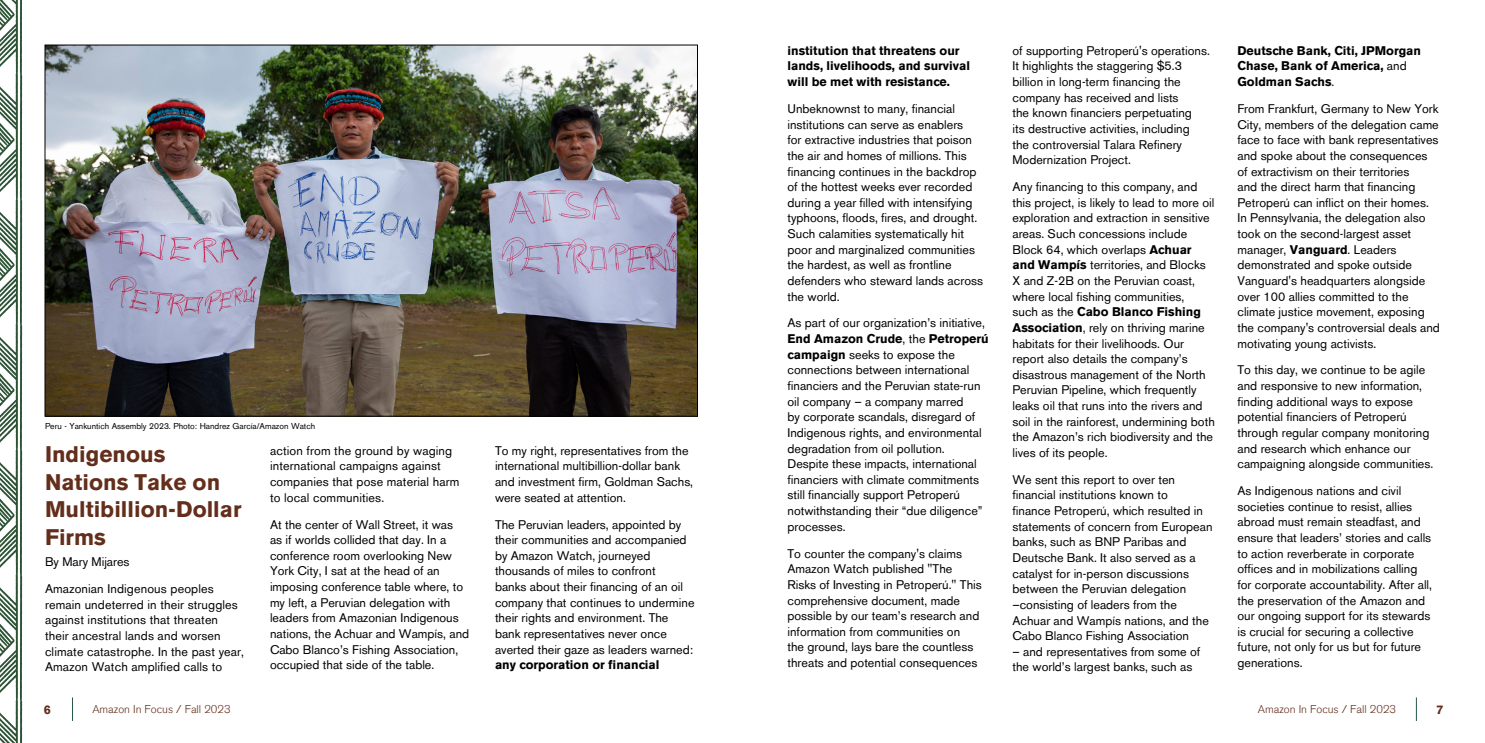
<style>
.page{position:relative;width:1485px;height:743px;background:#fff}
.page>*{position:absolute;margin:0;border:0;box-sizing:border-box;transform-origin:0 0}
.t1{font:700 22.5px/27.5px "Akzidenz Grotesk BE";color:#632e1b}
.t2{font:12.5px/15.6px "Akzidenz Grotesk BE";color:#000}
.t3{font:700 12.5px/15.6px "Akzidenz Grotesk BE";color:#000}
.t4{font:700 12.5px "Akzidenz Grotesk BE";color:#632e1b}
.t5{font:300 11.25px "Akzidenz Grotesk BE";color:#632e1b}
.t6{font:8.5px "Akzidenz Grotesk BE";color:#000}
.s1{font-weight:700}
.s2{font-weight:400}
</style>
<div class="page">
<svg style="left:0;top:0;width:22px;height:742px"></svg>
<svg style="left:72px;top:697px;width:1px;height:24px"></svg>
<svg style="left:1416px;top:697px;width:1px;height:24px"></svg>
<img style="left:47px;top:47px;width:649px;height:367px">
<p class="t6" style="left:45px;top:421px;width:272px">Peru - Yankuntich Assembly 2023. Photo: Handrez García/Amazon Watch</p>
<h1 class="t1" style="left:45px;top:441px;width:198px">Indigenous<br>Nations Take on<br>Multibillion-Dollar<br>Firms</h1>
<p class="t2" style="left:45px;top:548px;width:170px;line-height:26.9px">By Mary Mijares<br>Amazonian Indigenous peoples</p>
<p class="t2" style="left:45px;top:596px;width:201px">remain undeterred in their struggles against institutions that threaten their ancestral lands and worsen climate catastrophe. In the past year, Amazon Watch amplified calls to</p>
<p class="t2" style="left:270px;top:442px;width:191px">action from the ground by waging international campaigns against companies that pose material harm to local communities.</p>
<p class="t2" style="left:270px;top:516px;width:201px">At the center of Wall Street, it was<br>as if worlds collided that day. In a conference room overlooking New York City, I sat at the head of an imposing conference table where, to my left, a Peruvian delegation with leaders from Amazonian Indigenous nations, the Achuar and Wampís, and Cabo Blanco’s Fishing Association, occupied that side of the table.</p>
<p class="t2" style="left:495px;top:442px;width:200px">To my right, representatives from the international multibillion-dollar bank and investment firm, Goldman Sachs, were seated at attention.</p>
<p class="t2" style="left:495px;top:516px;width:201px">The Peruvian leaders, appointed by their communities and accompanied by Amazon Watch, journeyed thousands of miles to confront<br>banks about their financing of an oil company that continues to undermine their rights and environment. The bank representatives never once averted their gaze as leaders warned:</p>
<p class="t3" style="left:495px;top:657px;width:166px">any corporation or financial</p>
<p class="t3" style="left:788px;top:43px;width:184px">institution that threatens our lands, livelihoods, and survival will be met with resistance.</p>
<p class="t2" style="left:788px;top:101px;width:197px">Unbeknownst to many, financial institutions can serve as enablers<br>for extractive industries that poison the air and homes of millions. This financing continues in the backdrop of the hottest weeks ever recorded during a year filled with intensifying typhoons, floods, fires, and drought.<br>Such calamities systematically hit poor and marginalized communities the hardest, as well as frontline defenders who steward lands across the world.</p>
<p class="t2" style="left:788px;top:315px;width:203px">As part of our organization’s initiative, <span class="s1">End Amazon Crude</span>, the <span class="s1">Petroperú campaign</span> seeks to expose the connections between international financiers and the Peruvian state-run oil company – a company marred<br>by corporate scandals, disregard of Indigenous rights, and environmental degradation from oil pollution.<br>Despite these impacts, international financiers with climate commitments still financially support Petroperú notwithstanding their “due diligence” processes.</p>
<p class="t2" style="left:788px;top:545px;width:196px">To counter the company's claims Amazon Watch published "The Risks of Investing in Petroperú." This comprehensive document, made possible by our team’s research and information from communities on<br>the ground, lays bare the countless threats and potential consequences</p>
<p class="t2" style="left:1012px;top:43px;width:199px">of supporting Petroperú's operations.<br>It highlights the staggering $5.3 billion in long-term financing the company has received and lists<br>the known financiers perpetuating<br>its destructive activities, including<br>the controversial Talara Refinery Modernization Project.</p>
<p class="t2" style="left:1012px;top:179px;width:204px">Any financing to this company, and this project, is likely to lead to more oil exploration and extraction in sensitive areas. Such concessions include Block 64, which overlaps <span class="s1">Achuar and Wampís</span> territories, and Blocks X and Z-2B on the Peruvian coast, where local fishing communities,<br>such as the <span class="s1">Cabo Blanco Fishing Association</span>, rely on thriving marine habitats for their livelihoods. Our report also details the company’s disastrous management of the North Peruvian Pipeline, which frequently leaks oil that runs into the rivers and soil in the rainforest, undermining both the Amazon’s rich biodiversity and the lives of its people.</p>
<p class="t2" style="left:1012px;top:471px;width:202px">We sent this report to over ten financial institutions known to<br>finance Petroperú, which resulted in statements of concern from European banks, such as BNP Paribas and Deutsche Bank. It also served as a catalyst for in-person discussions between the Peruvian delegation –consisting of leaders from the Achuar and Wampís nations, and the Cabo Blanco Fishing Association</p>
<p class="t2" style="left:1012px;top:643px;width:189px">– and representatives from some of the world’s largest banks, such as</p>
<p class="t3" style="left:1238px;top:43px;width:185px">Deutsche Bank, Citi, JPMorgan<br>Chase, Bank of America, <span class="s2">and<br></span>Goldman Sachs<span class="s2">.</span></p>
<p class="t2" style="left:1238px;top:101px;width:204px">From Frankfurt, Germany to New York City, members of the delegation came face to face with bank representatives and spoke about the consequences of extractivism on their territories<br>and the direct harm that financing Petroperú can inflict on their homes.<br>In Pennsylvania, the delegation also took on the second-largest asset manager, <span class="s1">Vanguard</span>. Leaders demonstrated and spoke outside Vanguard's headquarters alongside over 100 allies committed to the climate justice movement, exposing the company's controversial deals and motivating young activists.</p>
<p class="t2" style="left:1238px;top:362px;width:197px">To this day, we continue to be agile and responsive to new information, finding additional ways to expose potential financiers of Petroperú through regular company monitoring and research which enhance our campaigning alongside communities.</p>
<p class="t2" style="left:1238px;top:483px;width:196px">As Indigenous nations and civil societies continue to resist, allies abroad must remain steadfast, and ensure that leaders’ stories and calls to action reverberate in corporate offices and in mobilizations calling for corporate accountability. After all, the preservation of the Amazon and our ongoing support for its stewards is crucial for securing a collective future, not only for us but for future generations.</p>
<p class="t4" style="left:44px;top:702px;width:9px">6</p>
<p class="t5" style="left:92px;top:703px;width:140px">Amazon In Focus / Fall 2023</p>
<p class="t5" style="left:1258px;top:703px;width:140px">Amazon In Focus / Fall 2023</p>
<p class="t4" style="left:1436px;top:702px;width:9px">7</p>
</div>
